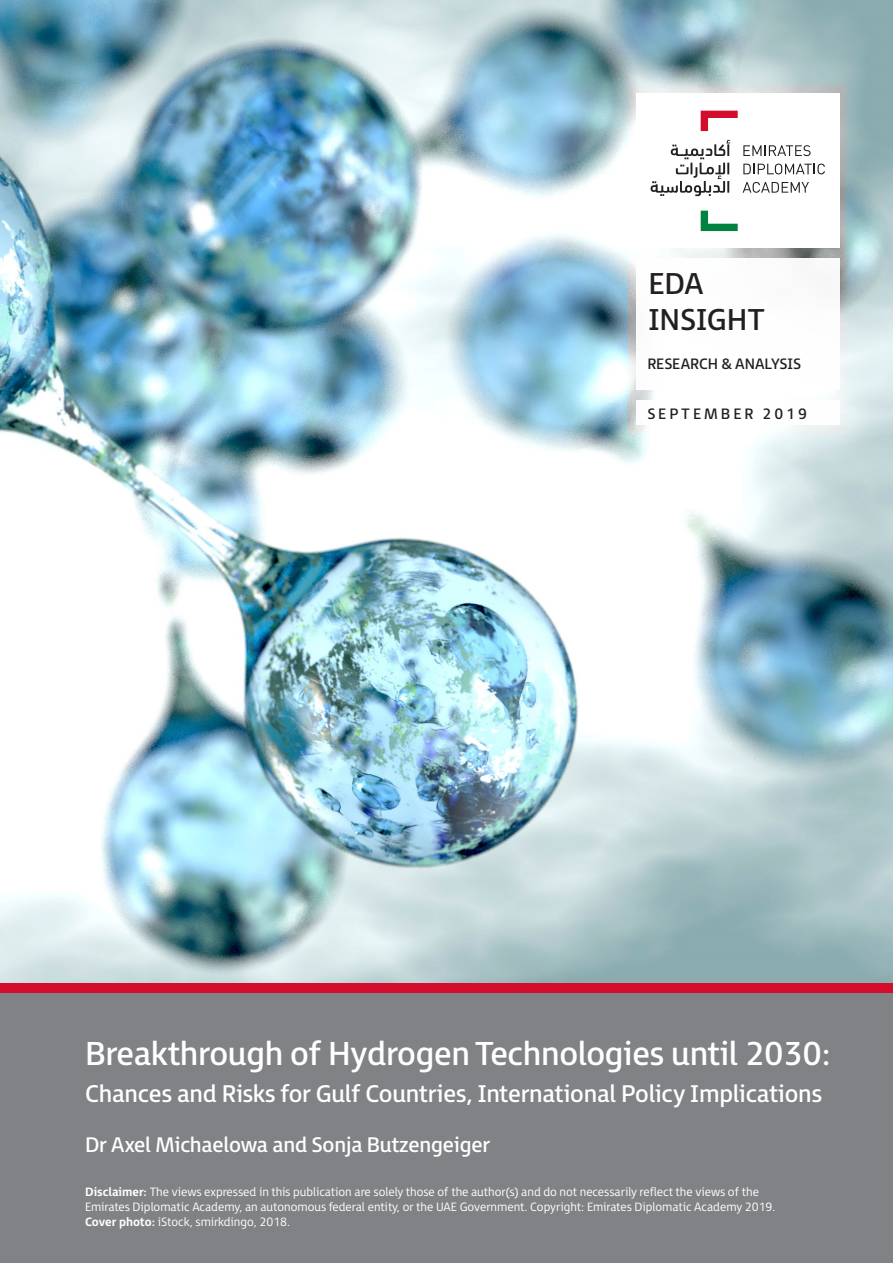
<style>
.page{position:relative;width:893px;height:1263px;background:#fff}
.page>*{position:absolute;margin:0;border:0;box-sizing:border-box;transform-origin:0 0}
.t1{font:33px "FS Millbank";letter-spacing:-.01em;color:#fff}
.t2{font:30px "FS Millbank";color:#231f20}
.t3{font:24px "FS Millbank";letter-spacing:-.01em;color:#fff}
.t4{font:21px "FS Millbank";letter-spacing:-.01em;color:#fff}
.t5{font:15px "FS Millbank";color:#231f20}
.t6{font:15px "FS Millbank";letter-spacing:.2em;color:#231f20}
.disclaimer{font:300 12px/15px "FS Millbank";color:#fff}
.s1{font-weight:700}
</style>
<div class="page">
<img style="left:0;top:0;width:893px;height:983px">
<div style="left:0;top:985px;width:893px;height:278px;background:#808285"></div>
<svg style="left:628px;top:85px;width:218px;height:348px"></svg>
<div style="left:636px;top:93px;width:204px;height:154px;background:#fff"></div>
<div style="left:636px;top:258px;width:204px;height:132px;background:#fff"></div>
<div style="left:636px;top:400px;width:204px;height:25px;background:#fff"></div>
<svg style="left:701px;top:111px;width:37px;height:20px"></svg>
<svg style="left:701px;top:211px;width:37px;height:20px"></svg>
<svg style="left:743px;top:145px;width:68px;height:11px"></svg>
<svg style="left:743px;top:164px;width:82px;height:10px"></svg>
<svg style="left:743px;top:182px;width:66px;height:11px"></svg>
<svg style="left:651px;top:140px;width:79px;height:56px"></svg>
<div style="left:0;top:983px;width:893px;height:10px;background:#d30d2b"></div>
<p class="t2" style="left:648px;top:259px;width:57px">EDA</p>
<p class="t2" style="left:648px;top:295px;width:118px">INSIGHT</p>
<p class="t5" style="left:647px;top:351px;width:155px">RESEARCH &amp; ANALYSIS</p>
<p class="t6" style="left:647px;top:401px;width:161px">SEPTEMBER 2019</p>
<p class="t1" style="left:85px;top:1026px;width:747px">Breakthrough of Hydrogen Technologies until 2030:</p>
<p class="t3" style="left:85px;top:1074px;width:739px">Chances and Risks for Gulf Countries, International Policy Implications</p>
<p class="t4" style="left:85px;top:1127px;width:406px">Dr Axel Michaelowa and Sonja Butzengeiger</p>
<p class="disclaimer" style="left:85px;top:1182px;width:692px"><span class="s1">Disclaimer:</span> The views expressed in this publication are solely those of the author(s) and do not necessarily reflect the views of the<br>Emirates Diplomatic Academy, an autonomous federal entity, or the UAE Government. Copyright: Emirates Diplomatic Academy 2019.<br><span class="s1">Cover photo:</span> iStock, smirkdingo, 2018.</p>
</div>
